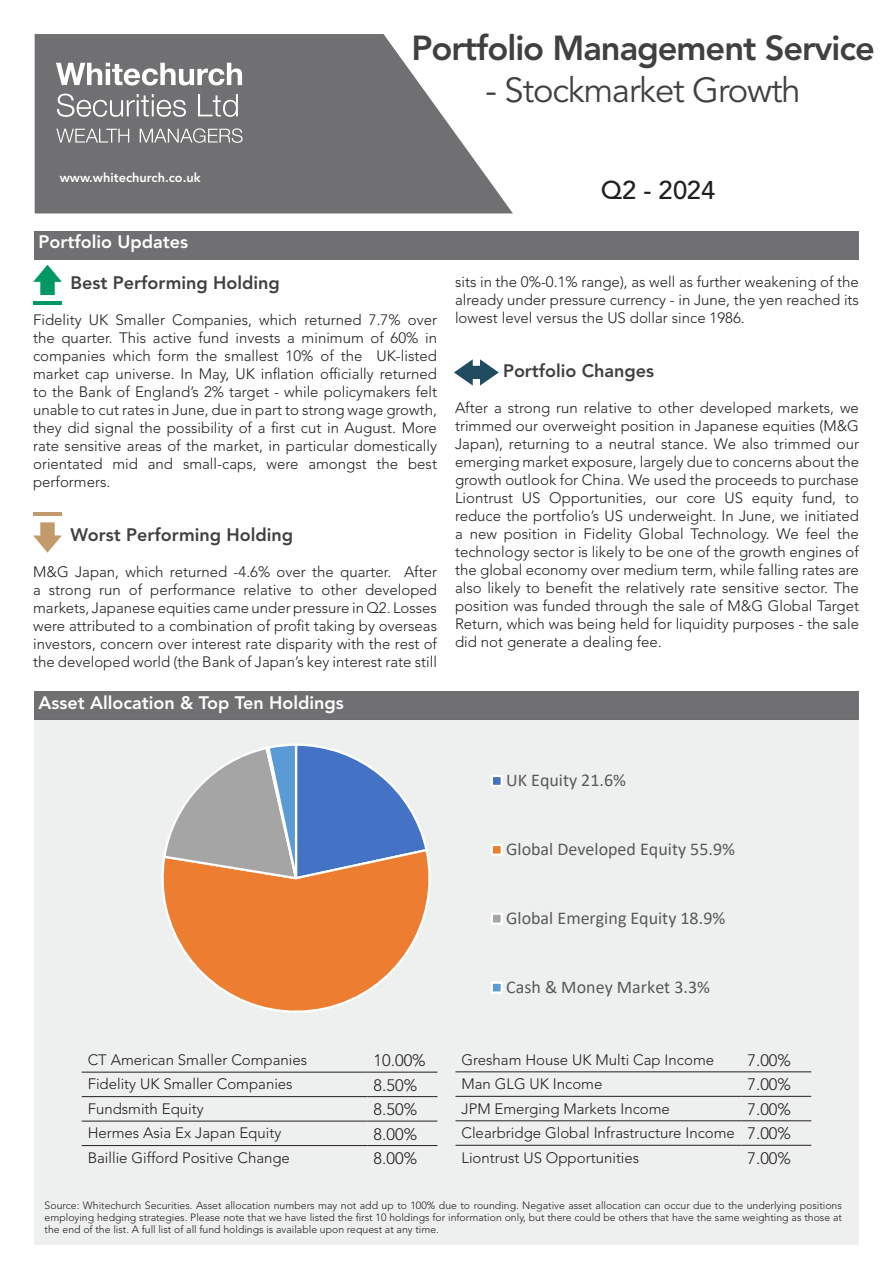
<style>
.page{position:relative;width:893px;height:1263px;background:#fff}
.page>*{position:absolute;margin:0;border:0;box-sizing:border-box;transform-origin:0 0}
.t1{font:800 34.5px "Avenir LT Std";letter-spacing:-.03em;color:#404040}
.t2{font:34.5px "Avenir LT Std";letter-spacing:-.03em;color:#404040}
.t3{font:500 25.5px "Avenir LT Std";color:#231f20}
.t4{font:18px "Calibri";color:#595959}
.t5{font:800 18px "Avenir LT Std";color:#404040}
.t6{font:800 18px "Avenir LT Std";color:#fff}
.t7{font:300 16.5px "Avenir LT Std";color:#231f20}
.t8{font:300 15px/18px "Avenir LT Std";color:#231f20;text-align:justify}
.t9{font:800 12.75px "Avenir LT Std";color:#fff}
.t10{font:300 10.5px/12px "Avenir LT Std";color:#231f20;text-align:justify}
</style>
<div class="page">
<div style="left:34px;top:720px;width:825px;height:525px;background:#eef0f0"></div>
<div style="left:34px;top:231px;width:825px;height:28px;background:#706f71"></div>
<svg style="left:35px;top:34px;width:478px;height:179px;fill:#706f71"></svg>
<svg style="left:56px;top:128px;width:187px;height:15px;background:#929192"></svg>
<svg style="left:57px;top:94px;width:181px;height:23px;background:#909091"></svg>
<svg style="left:56px;top:63px;width:186px;height:22px"></svg>
<div style="left:34px;top:691px;width:825px;height:29px;background:#706f71"></div>
<hr style="left:82px;top:1072px;width:286px;height:1px;background:#231f20">
<hr style="left:368px;top:1072px;width:69px;height:1px;background:#231f20">
<hr style="left:82px;top:1096px;width:286px;height:1px;background:#231f20">
<hr style="left:368px;top:1096px;width:69px;height:1px;background:#231f20">
<hr style="left:82px;top:1121px;width:286px;height:1px;background:#231f20">
<hr style="left:368px;top:1121px;width:69px;height:1px;background:#231f20">
<hr style="left:82px;top:1145px;width:286px;height:1px;background:#231f20">
<hr style="left:368px;top:1145px;width:69px;height:1px;background:#231f20">
<hr style="left:455px;top:1096px;width:286px;height:1px;background:#231f20">
<hr style="left:741px;top:1096px;width:70px;height:1px;background:#231f20">
<hr style="left:455px;top:1120px;width:286px;height:1px;background:#231f20">
<hr style="left:741px;top:1120px;width:70px;height:1px;background:#231f20">
<hr style="left:455px;top:1071px;width:286px;height:1px;background:#231f20">
<hr style="left:741px;top:1071px;width:70px;height:1px;background:#231f20">
<hr style="left:455px;top:1145px;width:286px;height:1px;background:#231f20">
<hr style="left:741px;top:1145px;width:70px;height:1px;background:#231f20">
<svg style="left:33px;top:265px;width:29px;height:30px"></svg>
<hr style="left:33px;top:302px;width:29px;height:3px;background:#096">
<svg style="left:33px;top:522px;width:29px;height:31px"></svg>
<hr style="left:33px;top:512px;width:29px;height:4px;background:#c39a6b">
<svg style="left:454px;top:359px;width:45px;height:27px"></svg>
<svg style="left:162px;top:744px;width:267px;height:269px"></svg>
<div style="left:491px;top:775px;width:12px;height:12px;background:#4472c4;border:2px solid #fff"></div>
<div style="left:491px;top:844px;width:12px;height:12px;background:#ed7d31;border:2px solid #fff"></div>
<div style="left:491px;top:912px;width:12px;height:13px;background:#a5a5a5;border:2px solid #fff"></div>
<div style="left:491px;top:981px;width:12px;height:13px;background:#5b9bd5;border:2px solid #fff"></div>
<p class="t9" style="left:60px;top:170px;width:142px">www.whitechurch.co.uk</p>
<p class="t6" style="left:39px;top:232px;width:151px">Portfolio Updates</p>
<p class="t1" style="left:411px;top:28px;width:465px">Portfolio Management Service</p>
<p class="t2" style="left:486px;top:70px;width:317px">- Stockmarket Growth</p>
<h2 class="t3" style="left:601px;top:175px;width:116px">Q2 - 2024</h2>
<p class="t5" style="left:70px;top:273px;width:211px">Best Performing Holding</p>
<p class="t8" style="left:33px;top:311px;width:405px">Fidelity UK Smaller Companies, which returned 7.7% over the quarter. This active fund invests a minimum of 60% in companies which form the smallest 10% of the UK-listed market cap universe. In May, UK inflation officially returned to the Bank of England’s 2% target - while policymakers felt unable to cut rates in June, due in part to strong wage growth, they did signal the possibility of a first cut in August. More rate sensitive areas of the market, in particular domestically orientated mid and small-caps, were amongst the best performers.</p>
<p class="t5" style="left:70px;top:525px;width:224px">Worst Performing Holding</p>
<p class="t8" style="left:33px;top:563px;width:405px">M&amp;G Japan, which returned -4.6% over the quarter. After a strong run of performance relative to other developed markets, Japanese equities came under pressure in Q2. Losses were attributed to a combination of profit taking by overseas investors, concern over interest rate disparity with the rest of the developed world (the Bank of Japan’s key interest rate still</p>
<p class="t6" style="left:38px;top:692px;width:307px">Asset Allocation &amp; Top Ten Holdings</p>
<p class="t8" style="left:455px;top:273px;width:405px">sits in the 0%-0.1% range), as well as further weakening of the already under pressure currency - in June, the yen reached its lowest level versus the US dollar since 1986.</p>
<p class="t5" style="left:503px;top:360px;width:153px">Portfolio Changes</p>
<p class="t8" style="left:455px;top:399px;width:405px">After a strong run relative to other developed markets, we trimmed our overweight position in Japanese equities (M&amp;G Japan), returning to a neutral stance. We also trimmed our emerging market exposure, largely due to concerns about the growth outlook for China. We used the proceeds to purchase Liontrust US Opportunities, our core US equity fund, to reduce the portfolio’s US underweight. In June, we initiated a new position in Fidelity Global Technology. We feel the technology sector is likely to be one of the growth engines of the global economy over medium term, while falling rates are also likely to benefit the relatively rate sensitive sector. The position was funded through the sale of M&amp;G Global Target Return, which was being held for liquidity purposes - the sale did not generate a dealing fee.</p>
<p class="t8" style="left:88px;top:1050px;width:221px">CT American Smaller Companies</p>
<p class="t7" style="left:374px;top:1050px;width:54px">10.00%</p>
<p class="t8" style="left:88px;top:1075px;width:207px">Fidelity UK Smaller Companies</p>
<p class="t7" style="left:374px;top:1075px;width:45px">8.50%</p>
<p class="t8" style="left:88px;top:1100px;width:118px">Fundsmith Equity</p>
<p class="t7" style="left:374px;top:1100px;width:45px">8.50%</p>
<p class="t8" style="left:88px;top:1124px;width:195px">Hermes Asia Ex Japan Equity</p>
<p class="t7" style="left:374px;top:1124px;width:45px">8.00%</p>
<p class="t8" style="left:88px;top:1149px;width:204px">Baillie Gifford Positive Change</p>
<p class="t7" style="left:374px;top:1149px;width:45px">8.00%</p>
<p class="t4" style="left:506px;top:767px;width:121px">UK Equity 21.6%</p>
<p class="t4" style="left:506px;top:836px;width:230px">Global Developed Equity 55.9%</p>
<p class="t4" style="left:506px;top:905px;width:221px">Global Emerging Equity 18.9%</p>
<p class="t4" style="left:506px;top:974px;width:205px">Cash &amp; Money Market 3.3%</p>
<p class="t8" style="left:461px;top:1050px;width:254px">Gresham House UK Multi Cap Income</p>
<p class="t7" style="left:747px;top:1050px;width:45px">7.00%</p>
<p class="t8" style="left:461px;top:1075px;width:142px">Man GLG UK Income</p>
<p class="t7" style="left:747px;top:1075px;width:45px">7.00%</p>
<p class="t8" style="left:461px;top:1099px;width:210px">JPM Emerging Markets Income</p>
<p class="t7" style="left:747px;top:1099px;width:45px">7.00%</p>
<p class="t8" style="left:461px;top:1124px;width:275px">Clearbridge Global Infrastructure Income</p>
<p class="t7" style="left:747px;top:1124px;width:45px">7.00%</p>
<p class="t8" style="left:461px;top:1148px;width:179px">Liontrust US Opportunities</p>
<p class="t7" style="left:747px;top:1148px;width:45px">7.00%</p>
<p class="t10" style="left:45px;top:1199px;width:799px">Source: Whitechurch Securities. Asset allocation numbers may not add up to 100% due to rounding. Negative asset allocation can occur due to the underlying positions employing hedging strategies. Please note that we have listed the first 10 holdings for information only, but there could be others that have the same weighting as those at the end of the list. A full list of all fund holdings is available upon request at any time.</p>
</div>
